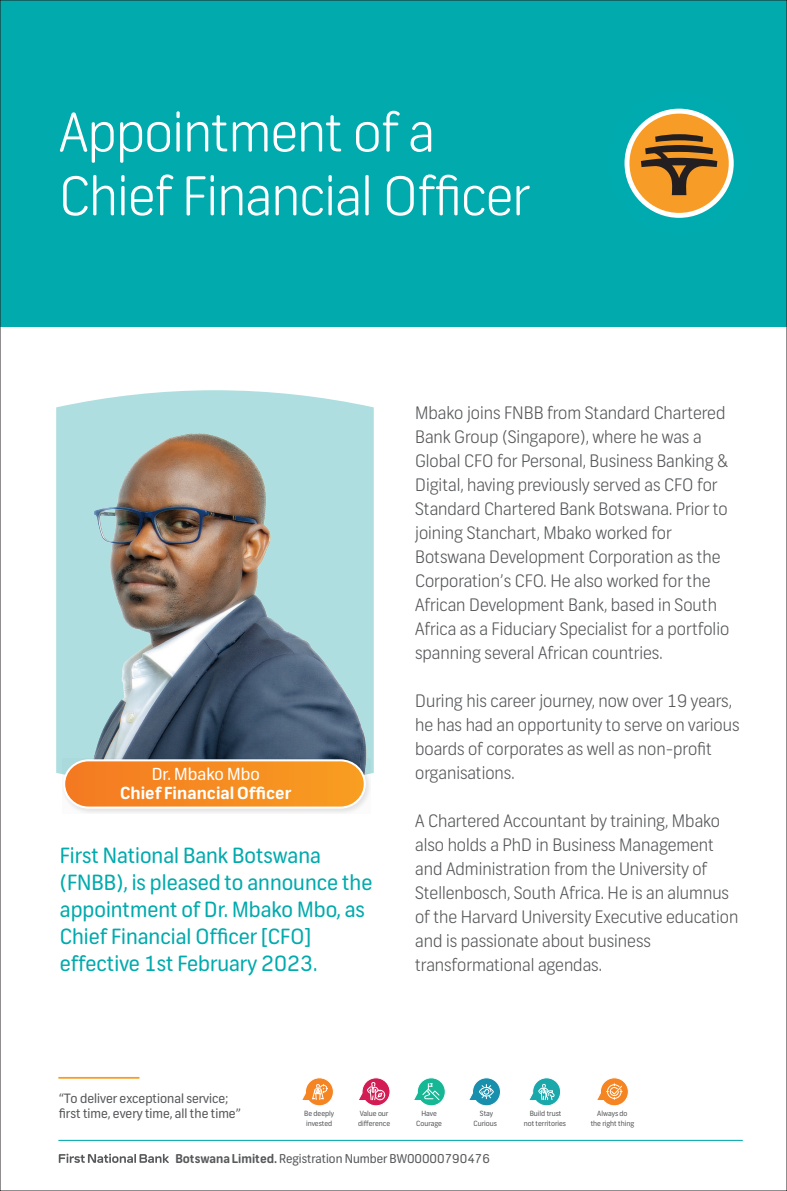
<style>
.page{position:relative;width:787px;height:1191px;background:#fff}
.page>*{position:absolute;margin:0;border:0;box-sizing:border-box;transform-origin:0 0}
.t1{font:300 53.25px/63.8px "FNB Sans";letter-spacing:-.01em;color:#fff}
.t2{font:21px/27px "FNB Sans";color:#00aaad}
.t3{font:300 17.25px/24px "FNB Sans";color:#57585a}
.t4{font:700 16.65px "FNB Sans";color:#fff}
.t5{font:16.65px "FNB Sans";color:#fff}
.t6{font:12.9px/15.5px "FNB Sans";color:#57585a}
.t7{font:12.15px "FNB Sans";color:#57585a}
.t8{font:7.2px/9.8px "FNB Sans";color:#57585a;text-align:center}
.s1{font-weight:700}
</style>
<div class="page">
<div style="left:0;top:0;width:787px;height:326px;background:#00aaad"></div>
<svg style="left:624px;top:109px;width:109px;height:109px"></svg>
<hr style="left:59px;top:1139px;width:683px;height:1px;background:#00aaad">
<hr style="left:59px;top:1077px;width:80px;height:1px;background:#f89c1c">
<svg style="left:302px;top:1077px;width:32px;height:29px"></svg>
<svg style="left:359px;top:1077px;width:31px;height:29px"></svg>
<svg style="left:414px;top:1077px;width:32px;height:29px"></svg>
<svg style="left:469px;top:1077px;width:32px;height:29px"></svg>
<svg style="left:529px;top:1077px;width:32px;height:29px"></svg>
<svg style="left:597px;top:1077px;width:32px;height:29px"></svg>
<svg style="left:59px;top:1153px;width:110px;height:10px"></svg>
<img style="left:56px;top:390px;width:318px;height:384px">
<div style="left:62px;top:758px;width:309px;height:56px;background:linear-gradient(to right,#f0f0f0,#efefef)"></div>
<svg style="left:62px;top:758px;width:305px;height:51px;background:#ef973f"></svg>
<h1 class="t1" style="left:59px;top:101px;width:472px">Appointment of a<br>Chief Financial Officer</h1>
<p class="t5" style="left:152px;top:763px;width:110px">Dr. Mbako Mbo</p>
<p class="t4" style="left:120px;top:783px;width:173px">Chief Financial Officer</p>
<p class="t2" style="left:60px;top:842px;width:314px">First National Bank Botswana (FNBB), is pleased to announce the appointment of Dr. Mbako Mbo, as<br>Chief Financial Officer [CFO] effective 1st February 2023.</p>
<p class="t3" style="left:415px;top:401px;width:316px">Mbako joins FNBB from Standard Chartered Bank Group (Singapore), where he was a Global CFO for Personal, Business Banking &amp; Digital, having previously served as CFO for Standard Chartered Bank Botswana. Prior to joining Stanchart, Mbako worked for Botswana Development Corporation as the Corporation’s CFO. He also worked for the African Development Bank, based in South Africa as a Fiduciary Specialist for a portfolio spanning several African countries.</p>
<p class="t3" style="left:415px;top:689px;width:326px">During his career journey, now over 19 years, he has had an opportunity to serve on various boards of corporates as well as non-profit organisations.</p>
<p class="t3" style="left:415px;top:809px;width:325px">A Chartered Accountant by training, Mbako also holds a PhD in Business Management and Administration from the University of Stellenbosch, South Africa. He is an alumnus of the Harvard University Executive education and is passionate about business transformational agendas.</p>
<p class="t6" style="left:59px;top:1090px;width:183px">“To deliver exceptional service; first time, every time, all the time”</p>
<p class="t8" style="left:304px;top:1108px;width:31px;text-align:left">Be deeply invested</p>
<p class="t8" style="left:358px;top:1108px;width:34px;text-align:left">Value our difference</p>
<p class="t8" style="left:416px;top:1108px;width:27px">Have<br>Courage</p>
<p class="t8" style="left:473px;top:1108px;width:25px">Stay<br>Curious</p>
<p class="t8" style="left:524px;top:1108px;width:44px">Build trust not territories</p>
<p class="t8" style="left:590px;top:1108px;width:45px">Always do<br>the right thing</p>
<p class="t7" style="left:175px;top:1151px;width:316px"><span class="s1">Botswana Limited.</span> Registration Number BW00000790476</p>
</div>
